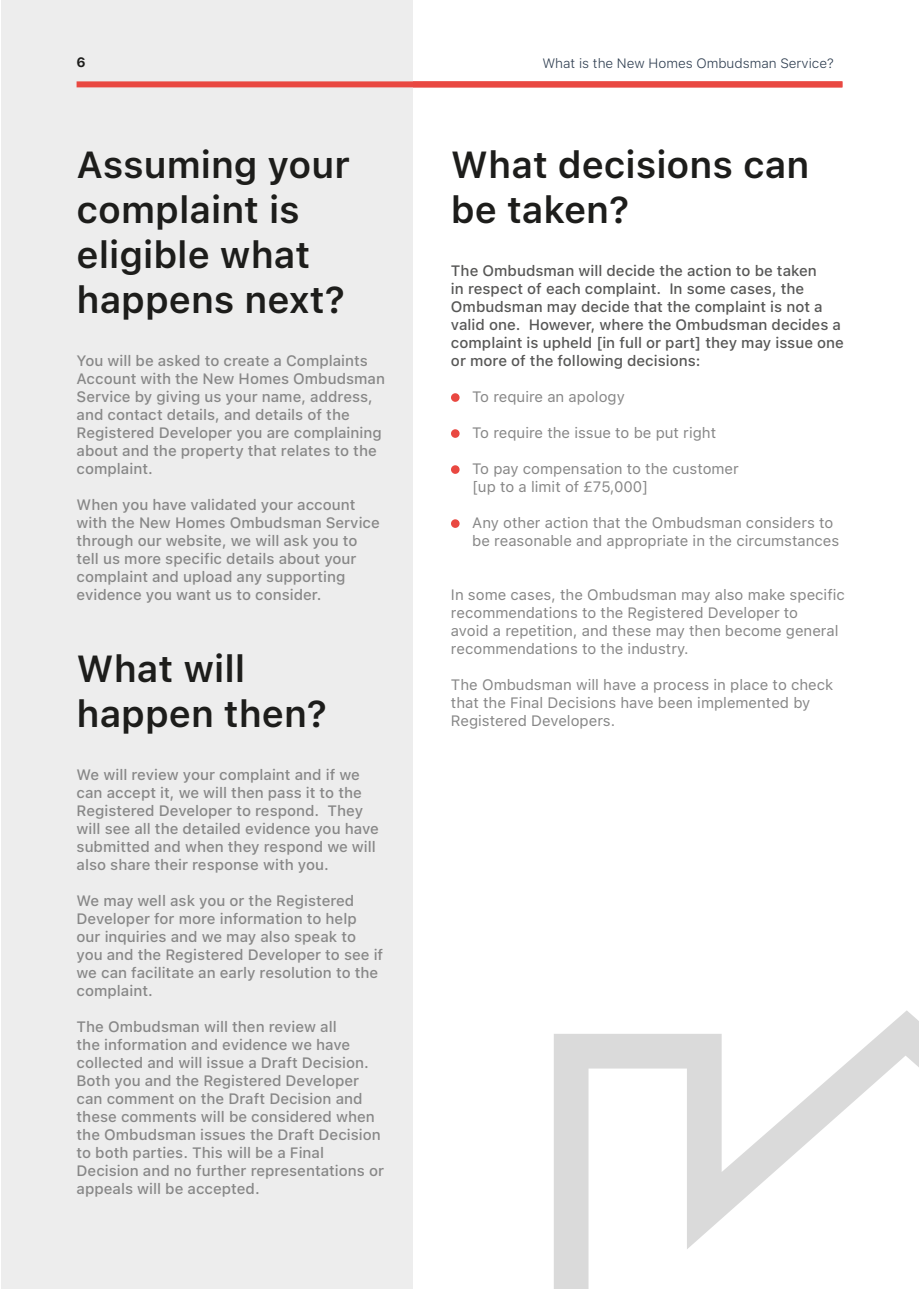
<style>
.page{position:relative;width:919px;height:1289px;background:#fff}
.page>*{position:absolute;margin:0;border:0;box-sizing:border-box;transform-origin:0 0}
.Heading{font:600 37.5px/45px "SF Pro Text";color:#1d1d1b}
.Body_copy{font:500 15px/18px "SF Pro Text";color:#878787}
.Body_copy-2{font:15px/18px "SF Pro Text";color:#878787}
.Body_copy-3{font:500 15px/18px "SF Pro Text";color:#575756}
.t1{font:300 13.5px "SF Pro Text";color:#303f51}
.Heading-2{font:700 13.5px "SF Pro Text";color:#1d1d1b}
</style>
<div class="page">
<div style="left:1px;top:0;width:411px;height:1288px;background:#ededed"></div>
<div style="left:451px;top:393px;width:8px;height:9px;background:#e94841;border-radius:50%"></div>
<div style="left:451px;top:429px;width:8px;height:9px;background:#e94841;border-radius:50%"></div>
<div style="left:451px;top:465px;width:8px;height:9px;background:#e94841;border-radius:50%"></div>
<div style="left:451px;top:519px;width:8px;height:9px;background:#e94841;border-radius:50%"></div>
<div style="left:77px;top:81px;width:765px;height:6px;background:#e94841"></div>
<svg style="left:554px;top:1010px;width:364px;height:278px"></svg>
<p class="Heading-2" style="left:77px;top:55px;width:11px">6</p>
<p class="Heading" style="left:77px;top:142px;width:275px">Assuming your complaint is</p>
<p class="Heading" style="left:77px;top:232px;width:270px">eligible what happens next?</p>
<p class="Body_copy" style="left:77px;top:351px;width:310px">You will be asked to create a Complaints Account with the New Homes Ombudsman Service by giving us your name, address, and contact details, and details of the Registered Developer you are complaining about and the property that relates to the complaint.</p>
<p class="Body_copy" style="left:77px;top:495px;width:305px">When you have validated your account with the New Homes Ombudsman Service through our website, we will ask you to tell us more specific details about your complaint and upload any supporting evidence you want us to consider.</p>
<p class="Heading" style="left:77px;top:646px;width:252px">What will happen then?</p>
<p class="Body_copy" style="left:77px;top:765px;width:304px">We will review your complaint and if we can accept it, we will then pass it to the Registered Developer to respond. They will see all the detailed evidence you have submitted and when they respond we will also share their response with you.</p>
<p class="Body_copy" style="left:77px;top:891px;width:308px">We may well ask you or the Registered Developer for more information to help our inquiries and we may also speak to you and the Registered Developer to see if we can facilitate an early resolution to the complaint.</p>
<p class="Body_copy" style="left:77px;top:1017px;width:309px">The Ombudsman will then review all<br>the information and evidence we have collected and will issue a Draft Decision.<br>Both you and the Registered Developer can comment on the Draft Decision and these comments will be considered when the Ombudsman issues the Draft Decision to both parties. This will be a Final Decision and no further representations or appeals will be accepted.</p>
<p class="t1" style="left:542px;top:55px;width:293px">What is the New Homes Ombudsman Service?</p>
<p class="Heading" style="left:451px;top:142px;width:360px">What decisions can be taken?</p>
<p class="Body_copy-3" style="left:451px;top:261px;width:394px">The Ombudsman will decide the action to be taken<br>in respect of each complaint. In some cases, the Ombudsman may decide that the complaint is not a valid one. However, where the Ombudsman decides a complaint is upheld [in full or part] they may issue one or more of the following decisions:</p>
<p class="Body_copy-2" style="left:472px;top:387px;width:154px">To require an apology</p>
<p class="Body_copy-2" style="left:472px;top:423px;width:245px">To require the issue to be put right</p>
<p class="Body_copy-2" style="left:472px;top:459px;width:268px">To pay compensation to the customer [up to a limit of £75,000]</p>
<p class="Body_copy-2" style="left:472px;top:513px;width:368px">Any other action that the Ombudsman considers to be reasonable and appropriate in the circumstances</p>
<p class="Body_copy-2" style="left:451px;top:585px;width:395px">In some cases, the Ombudsman may also make specific recommendations to the Registered Developer to<br>avoid a repetition, and these may then become general recommendations to the industry.</p>
<p class="Body_copy-2" style="left:451px;top:675px;width:384px">The Ombudsman will have a process in place to check that the Final Decisions have been implemented by<br>Registered Developers.</p>
</div>
